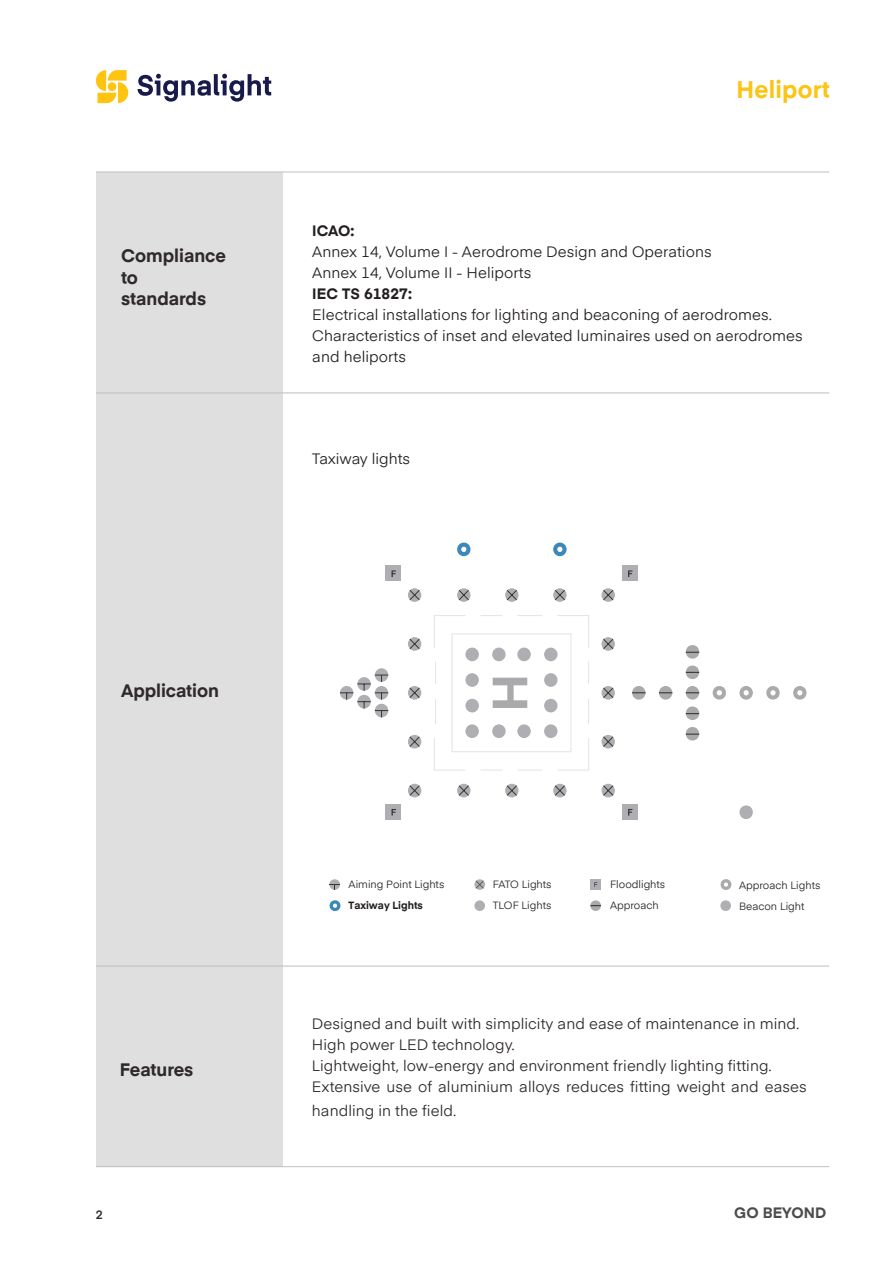
<style>
.page{position:relative;width:893px;height:1263px;background:#fff}
.page>*{position:absolute;margin:0;border:0;box-sizing:border-box;transform-origin:0 0}
.t1{font:700 24px "Eina 02";letter-spacing:.01em;color:#fcc414}
.t2{font:700 18px/21.6px "Eina 01";color:#2e292a}
.t3{font:15px/21px "Eina 01";letter-spacing:.005em;color:#2e292a}
.t4{font:15px/21px "Eina 01";letter-spacing:.005em;color:#241f1f}
.t5{font:700 15px "Eina 01";letter-spacing:.005em;color:#241f1f}
.t6{font:700 15px "Eina 02";color:#4e4b4c}
.t7{font:600 12px "Eina 01";color:#2e292a}
.t8{font:10.5px/21px "Eina 01";color:#241f1f}
.t9{font:700 10.5px "Eina 01";color:#241f1f}
</style>
<div class="page">
<div style="left:96px;top:172px;width:186px;height:995px;background:#e0dfdf"></div>
<hr style="left:96px;top:1166px;width:733px;height:1px;background:#c0bfc1">
<hr style="left:96px;top:172px;width:733px;height:1px;background:#c0bfc1">
<svg style="left:96px;top:70px;width:32px;height:33px"></svg>
<div style="left:108px;top:82px;width:8px;height:9px;background:#fec411;border-radius:50%"></div>
<svg style="left:138px;top:74px;width:133px;height:28px"></svg>
<hr style="left:96px;top:393px;width:733px;height:1px;background:#c0bfc1">
<hr style="left:96px;top:966px;width:733px;height:1px;background:#c0bfc1">
<div style="left:386px;top:804px;width:15px;height:15px;background:#afaeb3"></div>
<div style="left:622px;top:804px;width:16px;height:15px;background:#afaeb3"></div>
<div style="left:386px;top:566px;width:15px;height:15px;background:#afaeb3"></div>
<div style="left:622px;top:566px;width:16px;height:15px;background:#afaeb3"></div>
<svg style="left:720px;top:879px;width:12px;height:11px"></svg>
<div style="left:329px;top:879px;width:11px;height:11px;background:#afaeb3;border-radius:50%"></div>
<svg style="left:329px;top:884px;width:11px;height:6px"></svg>
<div style="left:474px;top:900px;width:11px;height:11px;background:#afaeb3;border-radius:50%"></div>
<svg style="left:474px;top:879px;width:11px;height:11px"></svg>
<svg style="left:476px;top:881px;width:8px;height:7px"></svg>
<svg style="left:720px;top:900px;width:11px;height:11px"></svg>
<svg style="left:329px;top:900px;width:12px;height:12px"></svg>
<div style="left:590px;top:879px;width:11px;height:11px;background:#afaeb3"></div>
<svg style="left:739px;top:805px;width:14px;height:14px"></svg>
<svg style="left:632px;top:686px;width:13px;height:14px"></svg>
<div style="left:659px;top:686px;width:13px;height:14px;background:#aaaaac;border-radius:50%"></div>
<svg style="left:686px;top:686px;width:13px;height:14px"></svg>
<svg style="left:375px;top:668px;width:13px;height:14px"></svg>
<svg style="left:340px;top:675px;width:48px;height:42px"></svg>
<svg style="left:408px;top:784px;width:13px;height:13px"></svg>
<svg style="left:409px;top:785px;width:11px;height:11px"></svg>
<svg style="left:408px;top:735px;width:13px;height:13px"></svg>
<svg style="left:409px;top:736px;width:11px;height:11px"></svg>
<svg style="left:408px;top:686px;width:13px;height:14px"></svg>
<svg style="left:409px;top:687px;width:11px;height:12px"></svg>
<svg style="left:408px;top:588px;width:13px;height:14px"></svg>
<svg style="left:409px;top:589px;width:11px;height:12px"></svg>
<svg style="left:408px;top:637px;width:13px;height:14px"></svg>
<svg style="left:409px;top:638px;width:11px;height:12px"></svg>
<svg style="left:457px;top:588px;width:13px;height:14px"></svg>
<svg style="left:458px;top:589px;width:12px;height:12px"></svg>
<svg style="left:505px;top:588px;width:14px;height:14px"></svg>
<svg style="left:506px;top:589px;width:12px;height:12px"></svg>
<svg style="left:553px;top:588px;width:14px;height:14px"></svg>
<svg style="left:554px;top:589px;width:12px;height:12px"></svg>
<svg style="left:457px;top:784px;width:13px;height:13px"></svg>
<svg style="left:458px;top:785px;width:12px;height:11px"></svg>
<svg style="left:505px;top:784px;width:14px;height:13px"></svg>
<svg style="left:506px;top:785px;width:12px;height:11px"></svg>
<svg style="left:553px;top:784px;width:14px;height:13px"></svg>
<svg style="left:554px;top:785px;width:12px;height:11px"></svg>
<svg style="left:601px;top:784px;width:14px;height:13px"></svg>
<svg style="left:602px;top:785px;width:12px;height:11px"></svg>
<svg style="left:601px;top:735px;width:14px;height:13px"></svg>
<svg style="left:602px;top:736px;width:12px;height:11px"></svg>
<svg style="left:601px;top:686px;width:14px;height:14px"></svg>
<svg style="left:602px;top:687px;width:12px;height:12px"></svg>
<svg style="left:601px;top:588px;width:14px;height:14px"></svg>
<svg style="left:602px;top:589px;width:12px;height:12px"></svg>
<svg style="left:601px;top:637px;width:14px;height:14px"></svg>
<svg style="left:602px;top:638px;width:12px;height:12px"></svg>
<svg style="left:391px;top:809px;width:5px;height:6px"></svg>
<svg style="left:628px;top:809px;width:4px;height:6px"></svg>
<svg style="left:391px;top:570px;width:5px;height:7px"></svg>
<svg style="left:628px;top:570px;width:4px;height:7px"></svg>
<svg style="left:712px;top:686px;width:14px;height:14px"></svg>
<svg style="left:766px;top:686px;width:14px;height:14px"></svg>
<svg style="left:793px;top:686px;width:14px;height:14px"></svg>
<svg style="left:739px;top:686px;width:14px;height:14px"></svg>
<svg style="left:457px;top:542px;width:14px;height:15px"></svg>
<svg style="left:553px;top:542px;width:14px;height:14px"></svg>
<svg style="left:434px;top:615px;width:155px;height:156px"></svg>
<svg style="left:590px;top:900px;width:11px;height:11px"></svg>
<svg style="left:632px;top:692px;width:13px;height:1px"></svg>
<svg style="left:659px;top:692px;width:13px;height:1px"></svg>
<svg style="left:686px;top:692px;width:13px;height:1px"></svg>
<svg style="left:685px;top:665px;width:15px;height:14px"></svg>
<svg style="left:685px;top:706px;width:15px;height:35px"></svg>
<svg style="left:685px;top:645px;width:15px;height:14px"></svg>
<p class="t2" style="left:121px;top:244px;width:106px">Compliance to standards</p>
<p class="t2" style="left:121px;top:678px;width:99px">Application</p>
<p class="t2" style="left:120px;top:1058px;width:75px">Features</p>
<p class="t7" style="left:96px;top:1205px;width:8px">2</p>
<h1 class="t1" style="left:736px;top:72px;width:95px">Heliport</h1>
<p class="t5" style="left:312px;top:220px;width:44px">ICAO:</p>
<p class="t4" style="left:312px;top:240px;width:401px">Annex 14, Volume I - Aerodrome Design and Operations<br>Annex 14, Volume II - Heliports</p>
<p class="t5" style="left:312px;top:283px;width:101px">IEC TS 61827:</p>
<p class="t4" style="left:312px;top:303px;width:492px">Electrical installations for lighting and beaconing of aerodromes.<br>Characteristics of inset and elevated luminaires used on aerodromes and heliports</p>
<p class="t4" style="left:312px;top:447px;width:99px">Taxiway lights</p>
<p class="t8" style="left:349px;top:873px;width:97px">Aiming Point Lights</p>
<p class="t9" style="left:349px;top:898px;width:76px">Taxiway Lights</p>
<p class="t8" style="left:493px;top:873px;width:60px">FATO Lights<br>TLOF Lights</p>
<p class="t8" style="left:610px;top:873px;width:57px">Floodlights<br>Approach</p>
<p class="t8" style="left:739px;top:874px;width:83px">Approach Lights<br>Beacon Light</p>
<p class="t3" style="left:312px;top:1012px;width:496px">Designed and built with simplicity and ease of maintenance in mind.<br>High power LED technology.<br>Lightweight, low-energy and environment friendly lighting fitting.<br>Extensive use of aluminium alloys reduces fitting weight and eases</p>
<p class="t3" style="left:312px;top:1099px;width:146px">handling in the field.</p>
<p class="t6" style="left:734px;top:1202px;width:93px">GO BEYOND</p>
</div>
